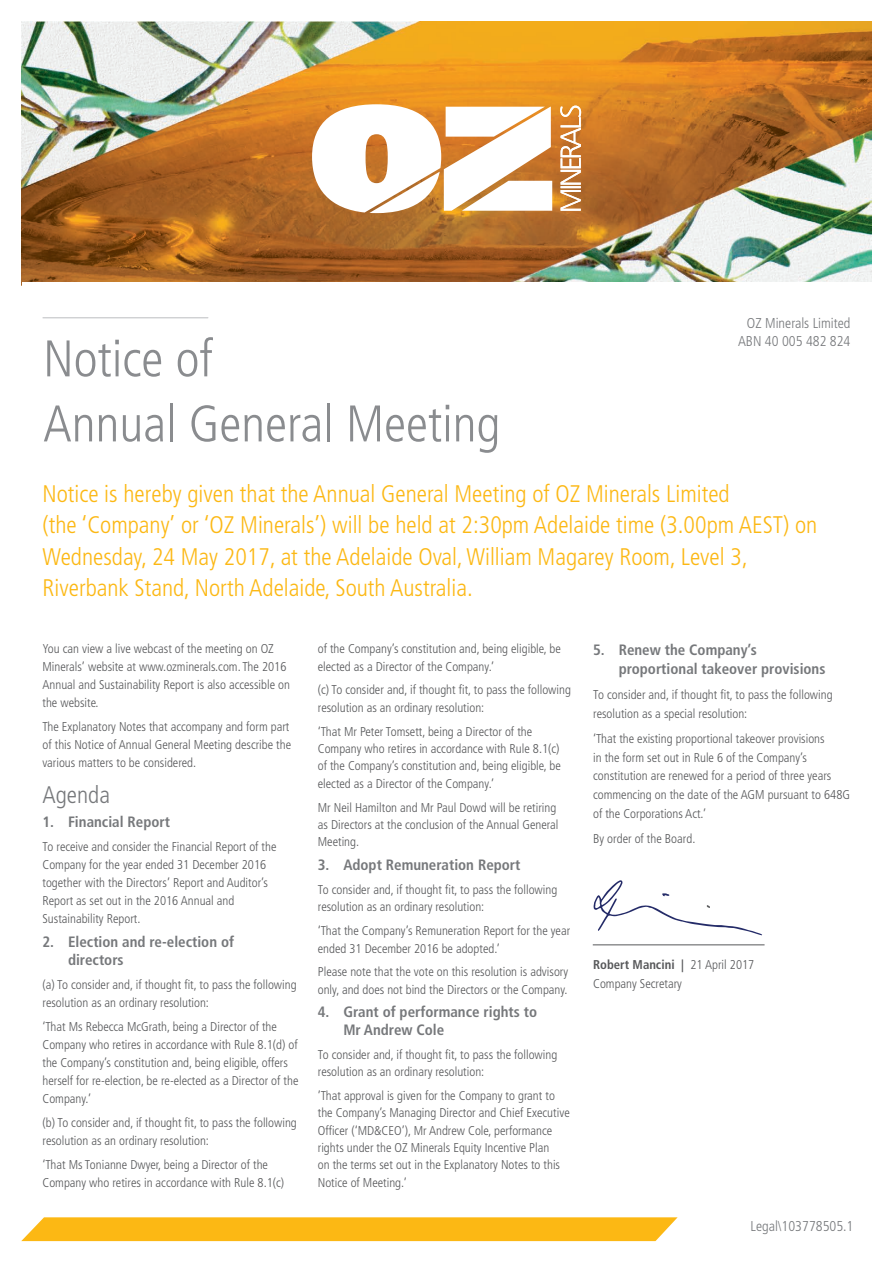
<style>
.page{position:relative;width:893px;height:1263px;background:#fff}
.page>*{position:absolute;margin:0;border:0;box-sizing:border-box;transform-origin:0 0}
.t1{font:300 condensed 51.45px/65.1px "Frutiger LT Std";color:#8a8c8f}
.t2{font:300 condensed 24px/31.5px "Frutiger LT Std";color:#fcb814}
.t3{font:300 condensed 24px "Frutiger LT Std";color:#76787b}
.t4{font:700 condensed 15px/17.9px "Frutiger LT Std";color:#76787b}
.t5{font:300 condensed 14.25px/18.8px "Frutiger LT Std";color:#76787b;text-align:right}
.t6{font:300 condensed 12.75px/17.9px "Frutiger LT Std";color:#57585a}
.s1{font-weight:700}
</style>
<div class="page">
<hr style="left:43px;top:317px;width:165px;height:1px;background:#bcbdc0">
<hr style="left:593px;top:944px;width:172px;height:1px;background:#57585a">
<svg style="left:593px;top:880px;width:169px;height:55px"></svg>
<svg style="left:21px;top:1217px;width:657px;height:24px"></svg>
<img style="left:22px;top:21px;width:849px;height:261px">
<svg style="left:312px;top:104px;width:240px;height:109px"></svg>
<svg style="left:560px;top:106px;width:21px;height:105px"></svg>
<h1 class="t1" style="left:43px;top:327px;width:459px">Notice of<br>Annual General Meeting</h1>
<p class="t5" style="left:738px;top:313px;width:114px">OZ Minerals Limited<br>ABN 40 005 482 824</p>
<p class="t2" style="left:43px;top:478px;width:776px">Notice is hereby given that the Annual General Meeting of OZ Minerals Limited<br>(the ‘Company’ or ‘OZ Minerals’) will be held at 2:30pm Adelaide time (3.00pm AEST) on Wednesday, 24 May 2017, at the Adelaide Oval, William Magarey Room, Level 3, Riverbank Stand, North Adelaide, South Australia.</p>
<p class="t6" style="left:43px;top:640px;width:249px">You can view a live webcast of the meeting on OZ Minerals’ website at www.ozminerals.com. The 2016<br>Annual and Sustainability Report is also accessible on the website.</p>
<p class="t6" style="left:43px;top:718px;width:250px">The Explanatory Notes that accompany and form part of this Notice of Annual General Meeting describe the various matters to be considered.</p>
<h2 class="t3" style="left:43px;top:781px;width:69px">Agenda</h2>
<p class="t4" style="left:43px;top:813px;width:129px">1. Financial Report</p>
<p class="t6" style="left:43px;top:838px;width:235px">To receive and consider the Financial Report of the Company for the year ended 31 December 2016 together with the Directors’ Report and Auditor’s Report as set out in the 2016 Annual and Sustainability Report.</p>
<p class="t4" style="left:68px;top:933px;width:168px;text-indent:-26px">2. Election and re-election of directors</p>
<p class="t6" style="left:43px;top:976px;width:256px">(a) To consider and, if thought fit, to pass the following resolution as an ordinary resolution:</p>
<p class="t6" style="left:43px;top:1018px;width:257px">‘That Ms Rebecca McGrath, being a Director of the Company who retires in accordance with Rule 8.1(d) of the Company’s constitution and, being eligible, offers herself for re-election, be re-elected as a Director of the Company.’</p>
<p class="t6" style="left:43px;top:1114px;width:256px">(b) To consider and, if thought fit, to pass the following resolution as an ordinary resolution:</p>
<p class="t6" style="left:43px;top:1156px;width:243px">‘That Ms Tonianne Dwyer, being a Director of the<br>Company who retires in accordance with Rule 8.1(c)</p>
<p class="t6" style="left:318px;top:640px;width:244px;line-height:17.4px">of the Company’s constitution and, being eligible, be elected as a Director of the Company.’</p>
<p class="t6" style="left:318px;top:681px;width:255px;line-height:17.4px">(c) To consider and, if thought fit, to pass the following resolution as an ordinary resolution:</p>
<p class="t6" style="left:318px;top:723px;width:244px;line-height:17.4px">‘That Mr Peter Tomsett, being a Director of the Company who retires in accordance with Rule 8.1(c) of the Company’s constitution and, being eligible, be elected as a Director of the Company.’</p>
<p class="t6" style="left:318px;top:799px;width:242px;line-height:17.4px">Mr Neil Hamilton and Mr Paul Dowd will be retiring as Directors at the conclusion of the Annual General<br>Meeting.</p>
<p class="t4" style="left:318px;top:856px;width:204px">3. Adopt Remuneration Report</p>
<p class="t6" style="left:318px;top:881px;width:241px;line-height:17.4px">To consider and, if thought fit, to pass the following resolution as an ordinary resolution:</p>
<p class="t6" style="left:318px;top:922px;width:254px;line-height:17.4px">‘That the Company’s Remuneration Report for the year ended 31 December 2016 be adopted.’</p>
<p class="t6" style="left:318px;top:963px;width:252px;line-height:17.4px">Please note that the vote on this resolution is advisory only, and does not bind the Directors or the Company.</p>
<p class="t4" style="left:343px;top:1003px;width:195px;line-height:17.4px;text-indent:-26px">4. Grant of performance rights to<br>Mr Andrew Cole</p>
<p class="t6" style="left:318px;top:1046px;width:241px;line-height:17.4px">To consider and, if thought fit, to pass the following resolution as an ordinary resolution:</p>
<p class="t6" style="left:318px;top:1087px;width:253px;line-height:17.4px">’That approval is given for the Company to grant to the Company’s Managing Director and Chief Executive Officer (‘MD&amp;CEO’), Mr Andrew Cole, performance rights under the OZ Minerals Equity Incentive Plan<br>on the terms set out in the Explanatory Notes to this Notice of Meeting.’</p>
<p class="t4" style="left:619px;top:640px;width:208px;line-height:18.8px;text-indent:-26px">5. Renew the Company’s proportional takeover provisions</p>
<p class="t6" style="left:593px;top:685px;width:241px;line-height:18.8px">To consider and, if thought fit, to pass the following resolution as a special resolution:</p>
<p class="t6" style="left:593px;top:729px;width:258px;line-height:18.8px">‘That the existing proportional takeover provisions<br>in the form set out in Rule 6 of the Company’s constitution are renewed for a period of three years commencing on the date of the AGM pursuant to 648G of the Corporations Act.’</p>
<p class="t6" style="left:593px;top:830px;width:104px">By order of the Board.</p>
<p class="t6" style="left:593px;top:955px;width:163px;line-height:18.8px"><span class="s1">Robert Mancini |</span> 21 April 2017<br>Company Secretary</p>
<p class="t5" style="left:750px;top:1217px;width:104px">Legal\103778505.1</p>
</div>
